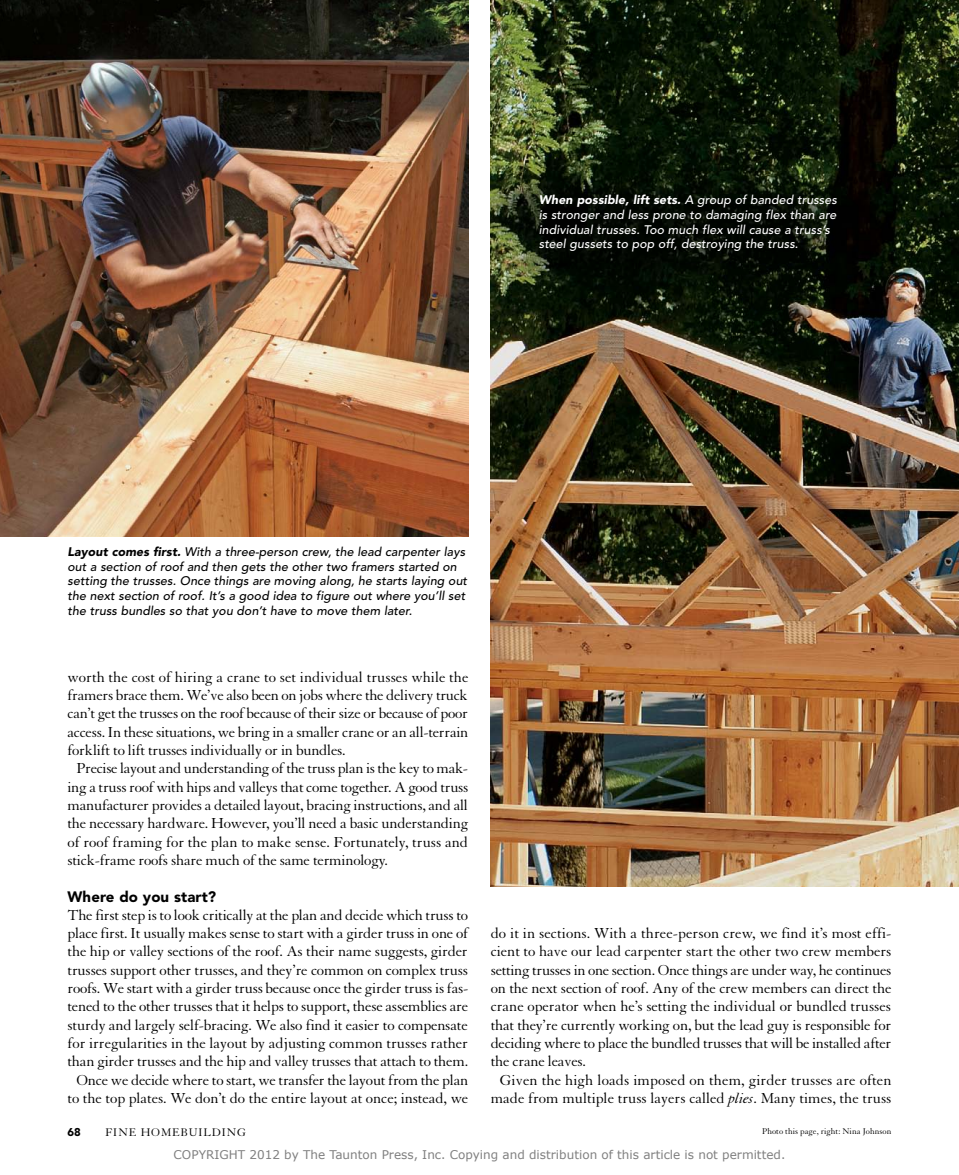
<style>
.page{position:relative;width:959px;height:1175px;background:#fff}
.page>*{position:absolute;margin:0;border:0;box-sizing:border-box;transform-origin:0 0}
.t1{font:15.75px/18.3px "Granjon LT Std";letter-spacing:-.015em;color:#000;text-align:center}
.t2{font:15.75px "Granjon LT Std";letter-spacing:.005em;color:#000}
.t3{font:900 15px "Avenir LT Std";letter-spacing:.005em;color:#000}
.t4{font:italic 500 12.3px/14.7px "Avenir LT Std";letter-spacing:.005em;color:#000}
.t5{font:italic 500 12.3px/14.7px "Avenir LT Std";letter-spacing:.005em;color:#fff}
.t6{font:12px "Verdana";color:#808080}
.t7{font:12px "Granjon LT Std";letter-spacing:.07em;color:#000}
.t8{font:900 11.25px "Avenir LT Std";color:#000}
.t9{font:9px "Granjon LT Std";letter-spacing:.005em;color:#000}
.s1{font-weight:900}
.s2{font-style:italic}
</style>
<div class="page">
<img style="left:0;top:0;width:468px;height:536px">
<img style="left:490px;top:0;width:468px;height:886px">
<p class="t5" style="left:538px;top:193px;width:300px"><span class="s1">When possible, lift sets.</span> A group of banded trusses is stronger and less prone to damaging flex than are individual trusses. Too much flex will cause a truss’s steel gussets to pop off, destroying the truss.</p>
<p class="t4" style="left:68px;top:544px;width:401px"><span class="s1">Layout comes first.</span> With a three-person crew, the lead carpenter lays out a section of roof and then gets the other two framers started on setting the trusses. Once things are moving along, he starts laying out the next section of roof. It’s a good idea to figure out where you’ll set the truss bundles so that you don’t have to move them later.</p>
<p class="t1" style="left:68px;top:668px;width:402px">worth the cost of hiring a crane to set individual trusses while the</p>
<p class="t1" style="left:68px;top:686px;width:402px">framers brace them. We’ve also been on jobs where the delivery truck</p>
<p class="t1" style="left:68px;top:704px;width:402px">can’t get the trusses on the roof because of their size or because of poor</p>
<p class="t1" style="left:68px;top:723px;width:402px">access. In these situations, we bring in a smaller crane or an all-terrain</p>
<p class="t1" style="left:68px;top:741px;width:280px">forklift to lift trusses individually or in bundles.</p>
<p class="t1" style="left:76px;top:759px;width:393px">Precise layout and understanding of the truss plan is the key to mak-</p>
<p class="t1" style="left:67px;top:778px;width:402px">ing a truss roof with hips and valleys that come together. A good truss</p>
<p class="t1" style="left:67px;top:796px;width:402px">manufacturer provides a detailed layout, bracing instructions, and all</p>
<p class="t1" style="left:67px;top:814px;width:402px">the necessary hardware. However, you’ll need a basic understanding</p>
<p class="t1" style="left:67px;top:833px;width:402px">of roof framing for the plan to make sense. Fortunately, truss and</p>
<p class="t1" style="left:67px;top:851px;width:322px">stick-frame roofs share much of the same terminology.</p>
<p class="t3" style="left:68px;top:887px;width:150px">Where do you start?</p>
<p class="t1" style="left:68px;top:906px;width:402px">The first step is to look critically at the plan and decide which truss to place first. It usually makes sense to start with a girder truss in one of the hip or valley sections of the roof. As their name suggests, girder trusses support other trusses, and they’re common on complex truss roofs. We start with a girder truss because once the girder truss is fas&shy;tened to the other trusses that it helps to support, these assemblies are sturdy and largely self-bracing. We also find it easier to compensate for irregularities in the layout by adjusting common trusses rather than girder trusses and the hip and valley trusses that attach to them.<br>Once we decide where to start, we transfer the layout from the plan to the top plates. We don’t do the entire layout at once; instead, we</p>
<p class="t2" style="left:490px;top:924px;width:402px">do it in sections. With a three-person crew, we find it’s most effi-</p>
<p class="t1" style="left:490px;top:942px;width:402px">cient to have our lead carpenter start the other two crew members</p>
<p class="t1" style="left:490px;top:961px;width:402px">setting trusses in one section. Once things are under way, he continues</p>
<p class="t1" style="left:490px;top:979px;width:402px">on the next section of roof. Any of the crew members can direct the</p>
<p class="t1" style="left:490px;top:997px;width:402px">crane operator when he’s setting the individual or bundled trusses</p>
<p class="t1" style="left:490px;top:1016px;width:402px">that they’re currently working on, but the lead guy is responsible for</p>
<p class="t1" style="left:490px;top:1034px;width:402px">deciding where to place the bundled trusses that will be installed after</p>
<p class="t1" style="left:490px;top:1052px;width:97px">the crane leaves.</p>
<p class="t2" style="left:499px;top:1071px;width:393px">Given the high loads imposed on them, girder trusses are often</p>
<p class="t1" style="left:490px;top:1089px;width:402px">made from multiple truss layers called <span class="s2">plies</span>. Many times, the truss</p>
<p class="t8" style="left:68px;top:1125px;width:15px">68</p>
<p class="t7" style="left:105px;top:1126px;width:142px">FINE HOMEBUILDING</p>
<p class="t9" style="left:762px;top:1125px;width:131px">Photo this page, right: Nina Johnson</p>
<p class="t6" style="left:174px;top:1146px;width:613px">COPYRIGHT 2012 by The Taunton Press, Inc. Copying and distribution of this article is not permitted.</p>
</div>
